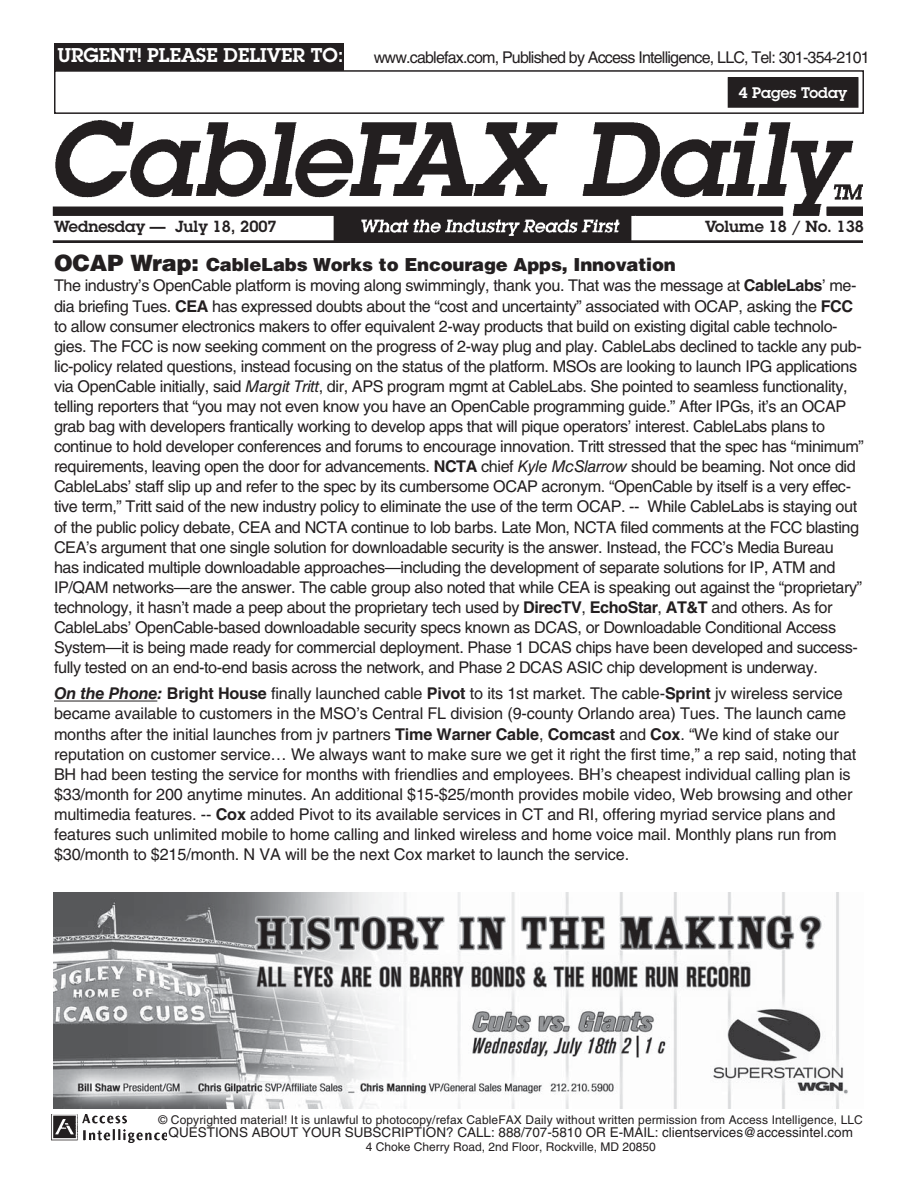
<style>
.page{position:relative;width:918px;height:1188px;background:#fff}
.page>*{position:absolute;margin:0;border:0;box-sizing:border-box;transform-origin:0 0}
.t1{font:600 19.5px "Lubalin Graph Std";color:#fff}
.t2{font:900 18px "Helvetica LT Std";letter-spacing:-.01em;color:#231f20}
.t3{font:16.2px/20.1px "Helvetica LT Std";letter-spacing:-.025em;color:#231f20}
.t4{font:16.2px "Helvetica LT Std";letter-spacing:-.05em;color:#231f20}
.t5{font:600 15.75px "Lubalin Graph Std";color:#231f20}
.t6{font:600 15px "Lubalin Graph Std";color:#fff}
.t7{font:13.5px "Helvetica LT Std";color:#231f20}
.t8{font:12px "Helvetica LT Std";letter-spacing:.01em;color:#231f20}
.s1{font-size:22.5px}
.s2{font-weight:700}
.s3{font-style:italic}
.s4{font-weight:700;font-style:italic}
</style>
<div class="page">
<img style="left:53px;top:121px;width:810px;height:122px">
<div style="left:54px;top:70px;width:810px;height:44px;border:2px solid #231f20"></div>
<div style="left:54px;top:43px;width:290px;height:28px;background:#231f20"></div>
<img style="left:52px;top:1114px;width:115px;height:29px">
<img style="left:53px;top:892px;width:795px;height:216px">
<hr style="left:54px;top:701px;width:103px;height:1px;background:#231f20">
<div style="left:728px;top:78px;width:130px;height:29px;background:#231f20"></div>
<div style="left:728px;top:77px;width:131px;height:31px;border:2px solid #231f20"></div>
<p class="t1" style="left:57px;top:48px;width:288px">URGENT! PLEASE DELIVER TO:</p>
<p class="t4" style="left:374px;top:52px;width:497px">www.cablefax.com, Published by Access Intelligence, LLC, Tel: 301-354-2101</p>
<p class="t6" style="left:739px;top:87px;width:110px">4 Pages Today</p>
<p class="t5" style="left:54px;top:220px;width:224px">Wednesday — July 18, 2007</p>
<p class="t5" style="left:705px;top:220px;width:160px">Volume 18 / No. 138</p>
<p class="t2" style="left:54px;top:258px;width:623px"><span class="s1">OCAP Wrap:</span> CableLabs Works to Encourage Apps, Innovation</p>
<p class="t3" style="left:54px;top:277px;width:812px">The industry’s OpenCable platform is moving along swimmingly, thank you. That was the message at <span class="s2">CableLabs</span>’ me&shy;dia briefing Tues. <span class="s2">CEA</span> has expressed doubts about the “cost and uncertainty” associated with OCAP, asking the <span class="s2">FCC </span>to allow consumer electronics makers to offer equivalent 2-way products that build on existing digital cable technolo&shy;gies. The FCC is now seeking comment on the progress of 2-way plug and play. CableLabs declined to tackle any pub&shy;lic-policy related questions, instead focusing on the status of the platform. MSOs are looking to launch IPG applications via OpenCable initially, said <span class="s3">Margit Tritt</span>, dir, APS program mgmt at CableLabs. She pointed to seamless functionality, telling reporters that “you may not even know you have an OpenCable programming guide.” After IPGs, it’s an OCAP grab bag with developers frantically working to develop apps that will pique operators’ interest. CableLabs plans to continue to hold developer conferences and forums to encourage innovation. Tritt stressed that the spec has “minimum” requirements, leaving open the door for advancements. <span class="s2">NCTA</span> chief <span class="s3">Kyle McSlarrow</span> should be beaming. Not once did CableLabs’ staff slip up and refer to the spec by its cumbersome OCAP acronym. “OpenCable by itself is a very effec&shy;tive term,” Tritt said of the new industry policy to eliminate the use of the term OCAP. -- While CableLabs is staying out of the public policy debate, CEA and NCTA continue to lob barbs. Late Mon, NCTA filed comments at the FCC blasting CEA’s argument that one single solution for downloadable security is the answer. Instead, the FCC’s Media Bureau<br>has indicated multiple downloadable approaches—including the development of separate solutions for IP, ATM and IP/QAM networks—are the answer. The cable group also noted that while CEA is speaking out against the “proprietary” technology, it hasn’t made a peep about the proprietary tech used by <span class="s2">DirecTV</span>, <span class="s2">EchoStar</span>, <span class="s2">AT&amp;T</span> and others. As for CableLabs’ OpenCable-based downloadable security specs known as DCAS, or Downloadable Conditional Access System—it is being made ready for commercial deployment. Phase 1 DCAS chips have been developed and success&shy;fully tested on an end-to-end basis across the network, and Phase 2 DCAS ASIC chip development is underway.</p>
<p class="t3" style="left:54px;top:685px;width:804px"><span class="s4">On the Phone:</span> <span class="s2">Bright House</span> finally launched cable <span class="s2">Pivot</span> to its 1st market. The cable-<span class="s2">Sprint</span> jv wireless service became available to customers in the MSO’s Central FL division (9-county Orlando area) Tues. The launch came months after the initial launches from jv partners <span class="s2">Time Warner Cable</span>, <span class="s2">Comcast</span> and <span class="s2">Cox</span>. “We kind of stake our reputation on customer service… We always want to make sure we get it right the first time,” a rep said, noting that BH had been testing the service for months with friendlies and employees. BH’s cheapest individual calling plan is $33/month for 200 anytime minutes. An additional $15-$25/month provides mobile video, Web browsing and other multimedia features. -- <span class="s2">Cox</span> added Pivot to its available services in CT and RI, offering myriad service plans and features such unlimited mobile to home calling and linked wireless and home voice mail. Monthly plans run from $30/month to $215/month. N VA will be the next Cox market to launch the service.</p>
<p class="t8" style="left:159px;top:1115px;width:706px">© Copyrighted material! It is unlawful to photocopy/refax CableFAX Daily without written permission from Access Intelligence, LLC</p>
<p class="t7" style="left:169px;top:1128px;width:686px">QUESTIONS ABOUT YOUR SUBSCRIPTION? CALL: 888/707-5810 OR E-MAIL: clientservices@accessintel.com</p>
<p class="t8" style="left:366px;top:1142px;width:292px">4 Choke Cherry Road, 2nd Floor, Rockville, MD 20850</p>
</div>
